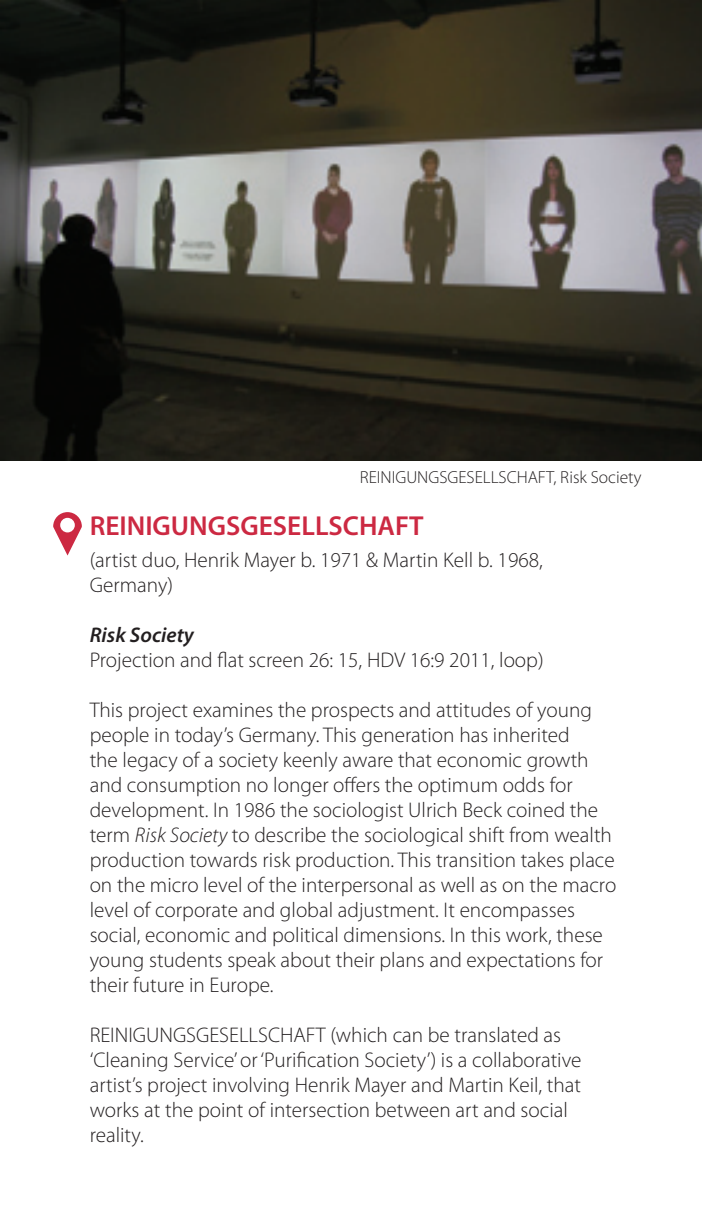
<style>
.page{position:relative;width:702px;height:1205px;background:#fff}
.page>*{position:absolute;margin:0;border:0;box-sizing:border-box;transform-origin:0 0}
.Red_Name{font:600 27.5px "Myriad Pro";color:#cc2942}
.main_body{font:300 21.25px/25px "Myriad Pro";color:#231f20}
.main_body-2{font:italic 600 21.25px "Myriad Pro";color:#231f20}
.main_body-3{font:300 17.5px "Myriad Pro";color:#231f20}
.s1{font-style:italic}
</style>
<div class="page">
<img style="left:0;top:0;width:702px;height:461px">
<svg style="left:53px;top:512px;width:29px;height:43px"></svg>
<p class="main_body-3" style="left:360px;top:467px;width:283px">REINIGUNGSGESELLSCHAFT, Risk Society</p>
<p class="Red_Name" style="left:90px;top:508px;width:335px">REINIGUNGSGESELLSCHAFT</p>
<p class="main_body" style="left:90px;top:547px;width:454px">(artist duo, Henrik Mayer b. 1971 &amp; Martin Kell b. 1968,<br>Germany)</p>
<p class="main_body-2" style="left:90px;top:621px;width:106px">Risk Society</p>
<p class="main_body" style="left:90px;top:647px;width:291px">Projection and flat screen 26: 15, HDV</p>
<p class="main_body" style="left:410px;top:647px;width:135px">16:9 2011, loop)</p>
<p class="main_body" style="left:90px;top:697px;width:528px">This project examines the prospects and attitudes of young people in today’s Germany. This generation has inherited<br>the legacy of a society keenly aware that economic growth and consumption no longer offers the optimum odds for development. In 1986 the sociologist Ulrich Beck coined the term <span class="s1">Risk Society</span> to describe the sociological shift from wealth production towards risk production. This transition takes place on the micro level of the interpersonal as well as on the macro level of corporate and global adjustment. It encompasses social, economic and political dimensions. In this work, these young students speak about their plans and expectations for their future in Europe.</p>
<p class="main_body" style="left:90px;top:1022px;width:493px">REINIGUNGSGESELLSCHAFT (which can be translated as ‘Cleaning Service’ or ‘Purification Society’) is a collaborative artist’s project involving Henrik Mayer and Martin Keil, that works at the point of intersection between art and social reality.</p>
</div>
